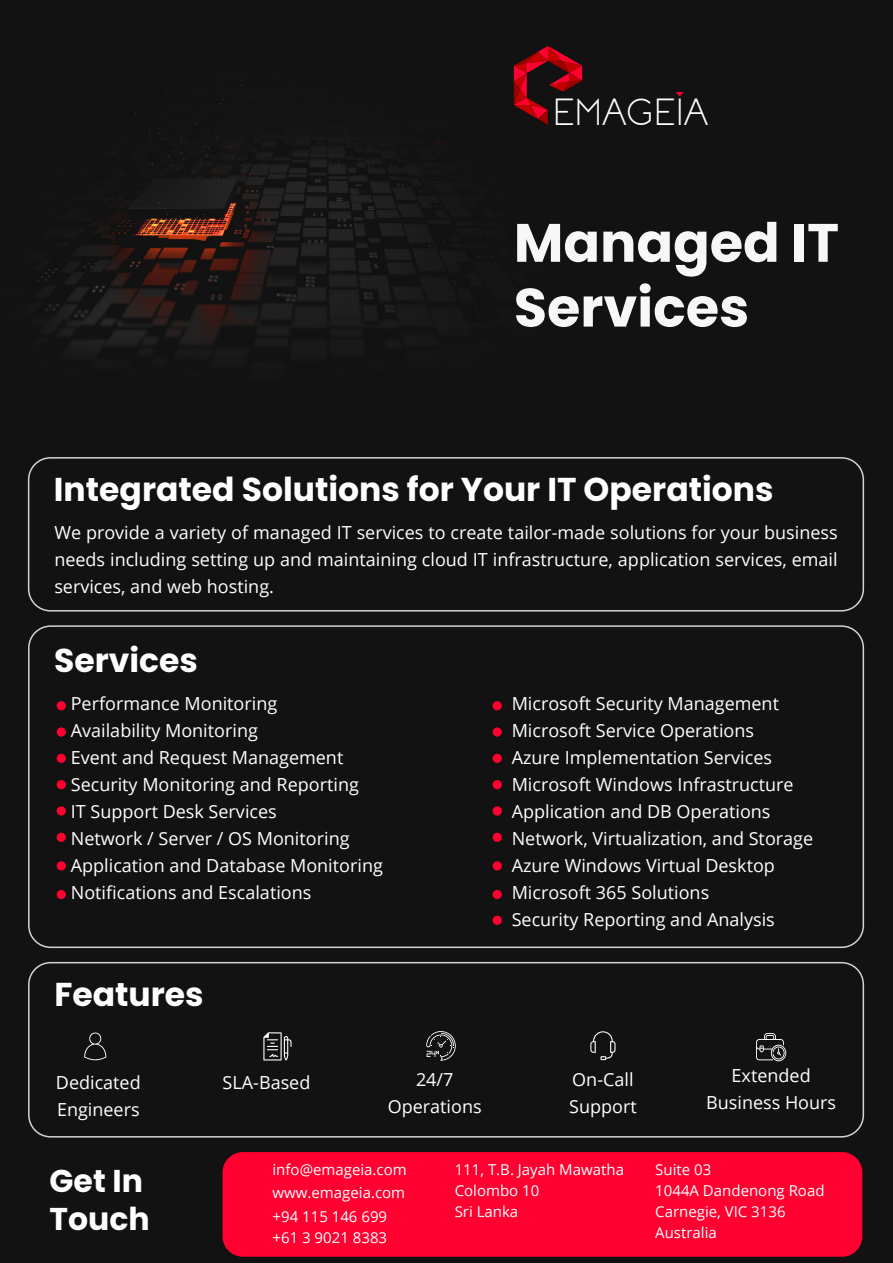
<style>
.page{position:relative;width:893px;height:1263px;background:#fff}
.page>*{position:absolute;margin:0;border:0;box-sizing:border-box;transform-origin:0 0}
.t1{font:700 54px/64.8px "Poppins";color:#f7f7f7}
.t2{font:300 37.8px "Coves";letter-spacing:.015em;color:#fff}
.t3{font:700 33px "Poppins";color:#fff}
.t4{font:700 31.5px/37.8px "Poppins";color:#fff}
.t5{font:18px/27px "Open Sans";color:#fff}
.t6{font:15px/21px "Open Sans";color:#fff}
</style>
<div class="page">
<div style="left:0;top:423px;width:893px;height:840px;background:#121212"></div>
<div style="left:0;top:0;width:893px;height:431px;background:#121212"></div>
<img style="left:36px;top:65px;width:547px;height:289px">
<svg style="left:514px;top:46px;width:68px;height:79px"></svg>
<svg style="left:675px;top:92px;width:9px;height:4px"></svg>
<div style="left:28px;top:457px;width:836px;height:154px;border:2px solid #d1d3d4;border-radius:22px"></div>
<div style="left:28px;top:625px;width:836px;height:323px;border:2px solid #d1d3d4;border-radius:22px"></div>
<div style="left:28px;top:962px;width:836px;height:175px;border:2px solid #d1d3d4;border-radius:22px"></div>
<div style="left:223px;top:1152px;width:639px;height:105px;background:#ff0030;border-radius:20px"></div>
<div style="left:57px;top:701px;width:9px;height:9px;background:#ff0030;border-radius:50%"></div>
<div style="left:57px;top:727px;width:9px;height:10px;background:#ff0030;border-radius:50%"></div>
<div style="left:57px;top:754px;width:9px;height:9px;background:#ff0030;border-radius:50%"></div>
<div style="left:57px;top:780px;width:9px;height:9px;background:#ff0030;border-radius:50%"></div>
<div style="left:57px;top:806px;width:9px;height:10px;background:#ff0030;border-radius:50%"></div>
<div style="left:57px;top:833px;width:9px;height:9px;background:#ff0030;border-radius:50%"></div>
<div style="left:57px;top:861px;width:9px;height:9px;background:#ff0030;border-radius:50%"></div>
<div style="left:57px;top:890px;width:9px;height:9px;background:#ff0030;border-radius:50%"></div>
<div style="left:493px;top:701px;width:9px;height:9px;background:#ff0030;border-radius:50%"></div>
<div style="left:493px;top:727px;width:9px;height:10px;background:#ff0030;border-radius:50%"></div>
<div style="left:493px;top:754px;width:9px;height:9px;background:#ff0030;border-radius:50%"></div>
<div style="left:493px;top:780px;width:9px;height:9px;background:#ff0030;border-radius:50%"></div>
<div style="left:493px;top:806px;width:9px;height:10px;background:#ff0030;border-radius:50%"></div>
<div style="left:493px;top:833px;width:9px;height:9px;background:#ff0030;border-radius:50%"></div>
<div style="left:493px;top:861px;width:9px;height:9px;background:#ff0030;border-radius:50%"></div>
<div style="left:493px;top:890px;width:9px;height:9px;background:#ff0030;border-radius:50%"></div>
<div style="left:493px;top:916px;width:9px;height:9px;background:#ff0030;border-radius:50%"></div>
<svg style="left:84px;top:1032px;width:22px;height:28px"></svg>
<svg style="left:263px;top:1032px;width:29px;height:28px"></svg>
<svg style="left:426px;top:1031px;width:30px;height:30px"></svg>
<svg style="left:590px;top:1031px;width:25px;height:29px"></svg>
<svg style="left:756px;top:1033px;width:30px;height:28px"></svg>
<h2 class="t2" style="left:553px;top:90px;width:157px">EMAGEIA</h2>
<h1 class="t1" style="left:514px;top:211px;width:327px">Managed IT<br>Services</h1>
<h3 class="t3" style="left:54px;top:470px;width:721px">Integrated Solutions for Your IT Operations</h3>
<p class="t5" style="left:54px;top:518px;width:785px;text-align:justify">We provide a variety of managed IT services to create tailor-made solutions for your business needs including setting up and maintaining cloud IT infrastructure, application services, email services, and web hosting.</p>
<h3 class="t3" style="left:54px;top:642px;width:145px">Services</h3>
<p class="t5" style="left:71px;top:690px;width:314px">Performance Monitoring<br>Availability Monitoring<br>Event and Request Management<br>Security Monitoring and Reporting<br>IT Support Desk Services<br>Network / Server / OS Monitoring<br>Application and Database Monitoring<br>Notifications and Escalations</p>
<p class="t5" style="left:512px;top:690px;width:303px">Microsoft Security Management<br>Microsoft Service Operations<br>Azure Implementation Services<br>Microsoft Windows Infrastructure<br>Application and DB Operations<br>Network, Virtualization, and Storage<br>Azure Windows Virtual Desktop<br>Microsoft 365 Solutions<br>Security Reporting and Analysis</p>
<h3 class="t3" style="left:54px;top:975px;width:151px">Features</h3>
<p class="t5" style="left:56px;top:1069px;width:86px">Dedicated<br>Engineers</p>
<p class="t5" style="left:223px;top:1069px;width:89px">SLA-Based</p>
<p class="t5" style="left:388px;top:1065px;width:95px;text-align:center">24/7<br>Operations</p>
<p class="t5" style="left:569px;top:1065px;width:69px">On-Call<br>Support</p>
<p class="t5" style="left:706px;top:1062px;width:131px;text-align:center">Extended<br>Business Hours</p>
<h3 class="t4" style="left:50px;top:1162px;width:102px">Get In<br>Touch</h3>
<p class="t6" style="left:273px;top:1158px;width:136px">info@emageia.com</p>
<p class="t6" style="left:655px;top:1158px;width:171px">Suite 03<br>1044A Dandenong Road<br>Carnegie, VIC 3136<br>Australia</p>
<p class="t6" style="left:455px;top:1158px;width:171px">111, T.B. Jayah Mawatha<br>Colombo 10<br>Sri Lanka</p>
<p class="t6" style="left:273px;top:1182px;width:134px">www.emageia.com</p>
<p class="t6" style="left:273px;top:1206px;width:116px">+94 115 146 699 +61 3 9021 8383</p>
</div>
